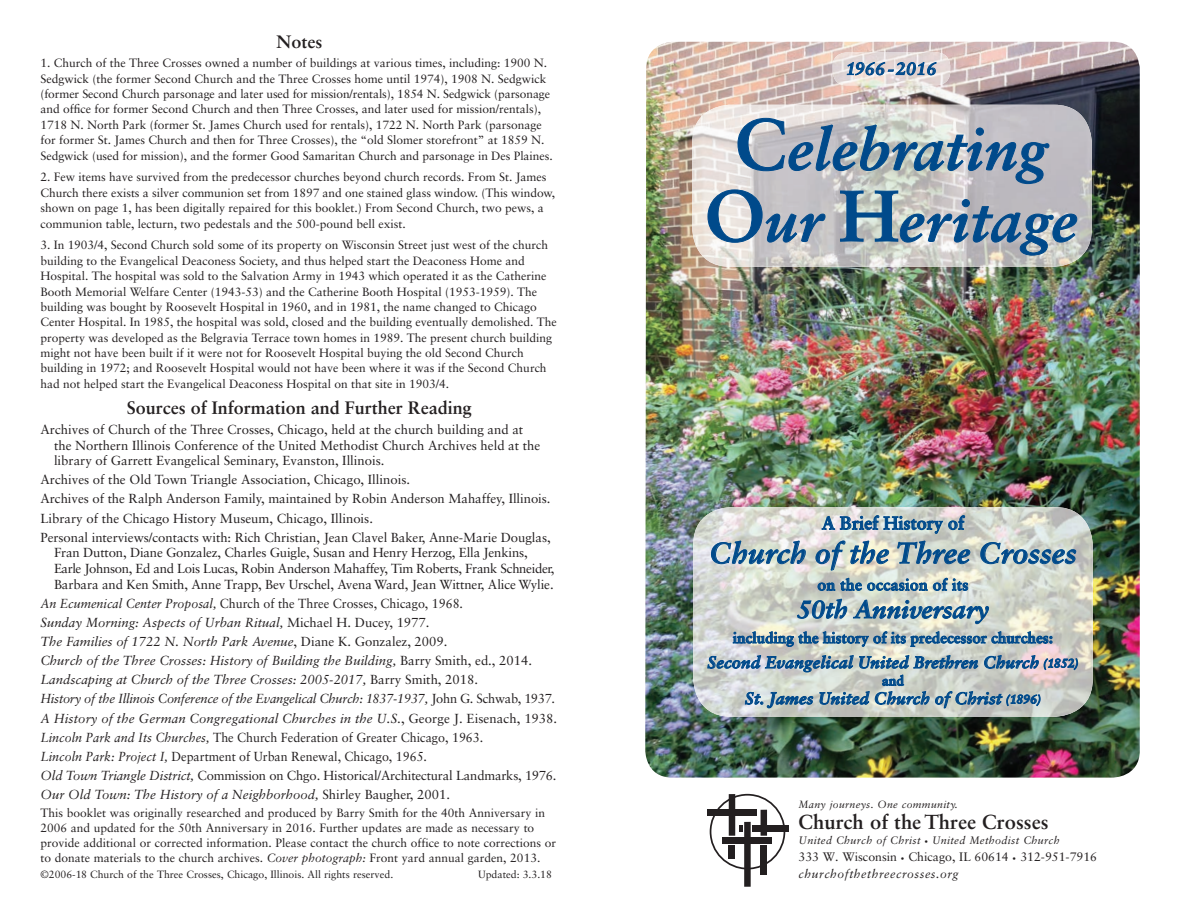
<style>
.page{position:relative;width:1188px;height:918px;background:#fff}
.page>*{position:absolute;margin:0;border:0;box-sizing:border-box;transform-origin:0 0}
.t1{font:58.5px/71.6px "Sabon Bold Italic Os F";letter-spacing:.01em;color:#004a8b;text-align:center}
.t2{font:italic 700 29.1px "Sabon";letter-spacing:.01em;color:#004a8b}
.t3{font:italic 700 24.75px "Sabon";letter-spacing:.01em;color:#004a8b}
.t4{font:700 20.25px "Sabon";color:#231f20}
.t5{font:700 18px "Sabon";color:#231f20}
.t6{font:700 18px "Sabon";letter-spacing:.005em;color:#004a8b}
.t7{font:italic 700 17.25px "Sabon";letter-spacing:.035em;color:#004a8b}
.t8{font:italic 700 16.5px "Sabon";letter-spacing:.02em;color:#004a8b}
.t9{font:700 15.75px "Sabon";letter-spacing:.02em;color:#004a8b}
.t10{font:700 15px "Sabon";letter-spacing:.01em;color:#004a8b}
.t11{font:700 13.5px "Sabon";color:#004a8b}
.t12{font:italic 13.2px/19px "Sabon";color:#231f20;scale:.95 1}
.t13{font:13.2px/15.8px "Sabon";letter-spacing:-.005em;color:#231f20}
.t14{font:12.3px "Sabon";color:#231f20}
.t15{font:12.15px "Sabon Italic Os F";letter-spacing:.045em;color:#231f20}
.t16{font:12px/15.3px "Sabon";color:#231f20}
.t17{font:italic 10.8px "Sabon";letter-spacing:.03em;color:#231f20}
.t18{font:10.5px "Sabon";color:#231f20}
.t19{font:italic 10.5px "Sabon";letter-spacing:.03em;color:#231f20}
.s1{font-style:normal}
.s2{font-style:italic}
.s3{font-family:"Sabon Bold Os F";font-size:72px}
.s4{font-size:12px}
.s5{font-size:7.05px}
</style>
<div class="page">
<img style="left:645px;top:42px;width:495px;height:736px">
<div style="left:710px;top:794px;width:75px;height:75px;border:2px solid #231f20;border-radius:50%"></div>
<div style="left:722px;top:837px;width:50px;height:7px;background:#231f20"></div>
<div style="left:744px;top:822px;width:7px;height:65px;background:#231f20"></div>
<div style="left:752px;top:825px;width:37px;height:7px;background:#231f20"></div>
<svg style="left:739px;top:825px;width:3px;height:7px"></svg>
<div style="left:761px;top:810px;width:6px;height:26px;background:#231f20"></div>
<div style="left:761px;top:845px;width:6px;height:30px;background:#231f20"></div>
<div style="left:707px;top:810px;width:50px;height:6px;background:#231f20"></div>
<div style="left:729px;top:794px;width:6px;height:42px;background:#231f20"></div>
<div style="left:729px;top:845px;width:6px;height:14px;background:#231f20"></div>
<img style="left:692px;top:105px;width:400px;height:162px">
<img style="left:833px;top:53px;width:117px;height:32px">
<svg style="left:707px;top:118px;width:371px;height:138px;background:#bcc0c4"></svg>
<img style="left:693px;top:507px;width:400px;height:210px">
<svg style="left:711px;top:514px;width:95px;height:50px;background:#c5ced0"></svg>
<svg style="left:816px;top:514px;width:154px;height:57px;background:#b2bfc2"></svg>
<svg style="left:981px;top:542px;width:95px;height:22px;background:#a3b8c0"></svg>
<svg style="left:818px;top:578px;width:150px;height:13px;background:#8faab7"></svg>
<svg style="left:797px;top:599px;width:50px;height:20px"></svg>
<svg style="left:853px;top:600px;width:136px;height:24px;background:#aabdc0"></svg>
<svg style="left:733px;top:631px;width:319px;height:16px;background:#91a8b5"></svg>
<svg style="left:708px;top:655px;width:370px;height:53px;background:#acbac0"></svg>
<svg style="left:847px;top:62px;width:90px;height:13px"></svg>
<h3 class="t5" style="left:276px;top:30px;width:47px">Notes</h3>
<p class="t16" style="left:40px;top:55px;width:514px">1. Church of the Three Crosses owned a number of buildings at various times, including: 1900 N.<br>Sedgwick (the former Second Church and the Three Crosses home until 1974), 1908 N. Sedgwick (former Second Church parsonage and later used for mission/rentals), 1854 N. Sedgwick (parsonage and office for former Second Church and then Three Crosses, and later used for mission/rentals), 1718 N. North Park (former St. James Church used for rentals), 1722 N. North Park (parsonage for former St. James Church and then for Three Crosses), the “old Slomer storefront” at 1859 N.<br>Sedgwick (used for mission), and the former Good Samaritan Church and parsonage in Des Plaines.</p>
<p class="t16" style="left:40px;top:169px;width:516px">2. Few items have survived from the predecessor churches beyond church records. From St. James Church there exists a silver communion set from 1897 and one stained glass window. (This window, shown on page 1, has been digitally repaired for this booklet.) From Second Church, two pews, a communion table, lecturn, two pedestals and the 500-pound bell exist.</p>
<p class="t16" style="left:40px;top:237px;width:518px">3. In 1903/4, Second Church sold some of its property on Wisconsin Street just west of the church building to the Evangelical Deaconess Society, and thus helped start the Deaconess Home and Hospital. The hospital was sold to the Salvation Army in 1943 which operated it as the Catherine Booth Memorial Welfare Center (1943-53) and the Catherine Booth Hospital (1953-1959). The building was bought by Roosevelt Hospital in 1960, and in 1981, the name changed to Chicago Center Hospital. In 1985, the hospital was sold, closed and the building eventually demolished. The property was developed as the Belgravia Terrace town homes in 1989. The present church building might not have been built if it were not for Roosevelt Hospital buying the old Second Church building in 1972; and Roosevelt Hospital would not have been where it was if the Second Church had not helped start the Evangelical Deaconess Hospital on that site in 1903/4.</p>
<h3 class="t5" style="left:127px;top:396px;width:347px">Sources of Information and Further Reading</h3>
<p class="t13" style="left:54px;top:421px;width:488px;text-indent:-14px">Archives of Church of the Three Crosses, Chicago, held at the church building and at the Northern Illinois Conference of the United Methodist Church Archives held at the library of Garrett Evangelical Seminary, Evanston, Illinois.</p>
<p class="t13" style="left:40px;top:470px;width:512px;line-height:19px">Archives of the Old Town Triangle Association, Chicago, Illinois.<br>Archives of the Ralph Anderson Family, maintained by Robin Anderson Mahaffey, Illinois.<br>Library of the Chicago History Museum, Chicago, Illinois.<br>Personal interviews/contacts with: Rich Christian, Jean Clavel Baker, Anne-Marie Douglas,</p>
<p class="t13" style="left:54px;top:545px;width:502px">Fran Dutton, Diane Gonzalez, Charles Guigle, Susan and Henry Herzog, Ella Jenkins,<br>Earle Johnson, Ed and Lois Lucas, Robin Anderson Mahaffey, Tim Roberts, Frank Schneider,<br>Barbara and Ken Smith, Anne Trapp, Bev Urschel, Avena Ward, Jean Wittner, Alice Wylie.</p>
<p class="t12" style="left:40px;top:594px;width:545px">An Ecumenical Center Proposal, <span class="s1">Church of the Three Crosses, Chicago, 1968.<br></span>Sunday Morning: Aspects of Urban Ritual, <span class="s1">Michael H. Ducey, 1977.<br></span>The Families of 1722 N. North Park Avenue<span class="s1">, Diane K. Gonzalez, 2009.<br></span>Church of the Three Crosses: History of Building the Building, <span class="s1">Barry Smith, ed., 2014.<br></span>Landscaping at Church of the Three Crosses: 2005-2017, <span class="s1">Barry Smith, 2018.<br></span>History of the Illinois Conference of the Evangelical Church: 1837-1937, <span class="s1">John G. Schwab, 1937.<br></span>A History of the German Congregational Churches in the U.S.<span class="s1">, George J. Eisenach, 1938.<br></span>Lincoln Park and Its Churches, <span class="s1">The Church Federation of Greater Chicago, 1963.<br></span>Lincoln Park: Project I, <span class="s1">Department of Urban Renewal, Chicago, 1965.<br></span>Old Town Triangle District, <span class="s1">Commission on Chgo. Historical/Architectural Landmarks, 1976.<br></span>Our Old Town: The History of a Neighborhood, <span class="s1">Shirley Baugher, 2001.</span></p>
<p class="t16" style="left:40px;top:805px;width:517px">This booklet was originally researched and produced by Barry Smith for the 40th Anniversary in 2006 and updated for the 50th Anniversary in 2016. Further updates are made as necessary to provide additional or corrected information. Please contact the church office to note corrections or to donate materials to the church archives. <span class="s2">Cover photograph:</span> Front yard annual garden, 2013.</p>
<p class="t18" style="left:40px;top:868px;width:354px">©2006-18 Church of the Three Crosses, Chicago, Illinois. All rights reserved.</p>
<p class="t18" style="left:478px;top:868px;width:75px">Updated: 3.3.18</p>
<h3 class="t7" style="left:846px;top:58px;width:92px">1966 -2016</h3>
<h1 class="t1" style="left:705px;top:113px;width:374px"><span class="s3">C</span>elebrating<br><span class="s3">O</span>ur <span class="s3">H</span>eritage</h1>
<h3 class="t6" style="left:822px;top:512px;width:144px">A Brief History of</h3>
<h2 class="t2" style="left:710px;top:535px;width:368px">Church of the Three Crosses</h2>
<h3 class="t9" style="left:817px;top:575px;width:153px">on the occasion of its</h3>
<h3 class="t3" style="left:797px;top:594px;width:193px">50th Anniversary</h3>
<p class="t10" style="left:733px;top:629px;width:322px">including the history of its predecessor churches:</p>
<h3 class="t8" style="left:707px;top:652px;width:373px">Second Evangelical United Brethren Church <span class="s4">(1852)</span></h3>
<p class="t11" style="left:882px;top:672px;width:23px">and</p>
<h3 class="t8" style="left:745px;top:688px;width:298px">St. James United Church of Christ <span class="s4">(1896)</span></h3>
<p class="t19" style="left:799px;top:798px;width:161px">Many journeys. One community.</p>
<h3 class="t4" style="left:799px;top:810px;width:252px">Church of the Three Crosses</h3>
<p class="t17" style="left:799px;top:834px;width:263px">United Church of Christ <span class="s5">•</span> United Methodist Church</p>
<p class="t14" style="left:799px;top:850px;width:300px">333 W. Wisconsin <span class="s5">•</span> Chicago, IL 60614 <span class="s5">•</span> 312-951-7916</p>
<p class="t15" style="left:799px;top:866px;width:162px">churchofthethreecrosses.org</p>
</div>
